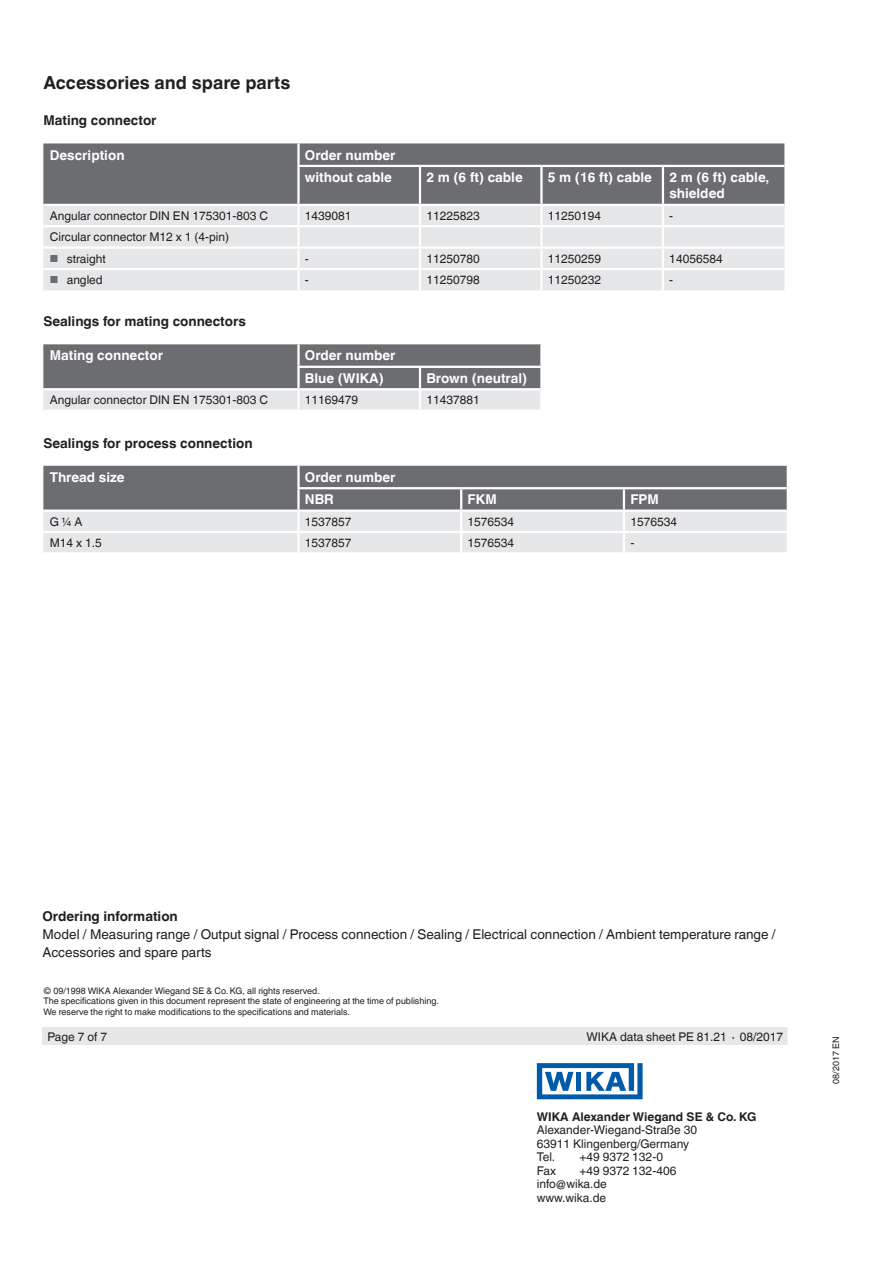
<style>
.page{position:relative;width:893px;height:1263px;background:#fff}
.page>*{position:absolute;margin:0;border:0;box-sizing:border-box;transform-origin:0 0}
.t1{font:700 18px "Helvetica World";color:#231f20}
.t2{font:700 13.5px/22.5px "Helvetica World";color:#fff}
.t3{font:13.5px/18px "Helvetica World";color:#231f20}
.t4{font:700 13.5px "Helvetica World";color:#231f20}
.t5{font:12px/13.5px "Helvetica World";color:#231f20}
.t6{font:700 12px "Helvetica World";color:#231f20}
.t7{font:9px/10.5px "Helvetica World";color:#231f20}
.s1{font-size:10.2px;color:#6c6d70}
</style>
<div class="page">
<svg style="left:537px;top:1063px;width:106px;height:36px"></svg>
<div style="left:43px;top:1027px;width:744px;height:18px;background:#e6e7e9"></div>
<div style="left:43px;top:143px;width:741px;height:61px;background:#6c6d70"></div>
<div style="left:43px;top:206px;width:741px;height:84px;background:#e6e7e9"></div>
<hr style="left:297px;top:143px;width:3px;height:22px;background:#fff">
<hr style="left:297px;top:165px;width:123px;height:2px;background:#fff">
<hr style="left:297px;top:167px;width:3px;height:37px;background:#fff">
<hr style="left:420px;top:165px;width:121px;height:2px;background:#fff">
<hr style="left:419px;top:167px;width:2px;height:37px;background:#fff">
<hr style="left:541px;top:165px;width:122px;height:2px;background:#fff">
<hr style="left:540px;top:167px;width:3px;height:37px;background:#fff">
<hr style="left:663px;top:165px;width:121px;height:2px;background:#fff">
<hr style="left:662px;top:167px;width:2px;height:37px;background:#fff">
<hr style="left:297px;top:206px;width:3px;height:19px;background:#fff">
<hr style="left:540px;top:206px;width:3px;height:19px;background:#fff">
<hr style="left:43px;top:225px;width:255px;height:2px;background:#fff">
<hr style="left:298px;top:225px;width:122px;height:2px;background:#fff">
<hr style="left:297px;top:227px;width:3px;height:19px;background:#fff">
<hr style="left:420px;top:225px;width:121px;height:2px;background:#fff">
<hr style="left:541px;top:225px;width:122px;height:2px;background:#fff">
<hr style="left:540px;top:227px;width:3px;height:19px;background:#fff">
<hr style="left:663px;top:225px;width:121px;height:2px;background:#fff">
<hr style="left:43px;top:246px;width:255px;height:3px;background:#fff">
<hr style="left:298px;top:246px;width:122px;height:3px;background:#fff">
<hr style="left:297px;top:249px;width:3px;height:19px;background:#fff">
<hr style="left:420px;top:246px;width:121px;height:3px;background:#fff">
<svg style="left:419px;top:206px;width:2px;height:62px"></svg>
<hr style="left:541px;top:246px;width:122px;height:3px;background:#fff">
<hr style="left:540px;top:249px;width:3px;height:19px;background:#fff">
<hr style="left:663px;top:246px;width:121px;height:3px;background:#fff">
<svg style="left:662px;top:206px;width:2px;height:62px"></svg>
<hr style="left:43px;top:268px;width:255px;height:2px;background:#fff">
<hr style="left:298px;top:268px;width:122px;height:2px;background:#fff">
<hr style="left:297px;top:270px;width:3px;height:20px;background:#fff">
<hr style="left:420px;top:268px;width:121px;height:2px;background:#fff">
<hr style="left:419px;top:270px;width:2px;height:20px;background:#fff">
<hr style="left:541px;top:268px;width:122px;height:2px;background:#fff">
<hr style="left:540px;top:270px;width:3px;height:20px;background:#fff">
<hr style="left:663px;top:268px;width:121px;height:2px;background:#fff">
<hr style="left:662px;top:270px;width:2px;height:20px;background:#fff">
<svg style="left:43px;top:344px;width:498px;height:65px;background:#98999b"></svg>
<hr style="left:540px;top:390px;width:3px;height:19px;background:#fff">
<svg style="left:43px;top:466px;width:744px;height:86px;background:#acadaf"></svg>
<h1 class="t1" style="left:43px;top:73px;width:248px">Accessories and spare parts</h1>
<p class="t4" style="left:43px;top:113px;width:115px">Mating connector</p>
<p class="t2" style="left:50px;top:144px;width:76px">Description</p>
<p class="t2" style="left:305px;top:144px;width:92px">Order number without cable</p>
<p class="t2" style="left:426px;top:166px;width:98px">2 m (6 ft) cable</p>
<p class="t2" style="left:548px;top:166px;width:106px">5 m (16 ft) cable</p>
<p class="t2" style="left:669px;top:169px;width:101px;line-height:16.5px">2 m (6 ft) cable, shielded</p>
<p class="t5" style="left:50px;top:209px;width:220px">Angular connector DIN EN 175301-803 C</p>
<p class="t5" style="left:305px;top:209px;width:48px">1439081</p>
<p class="t5" style="left:426px;top:209px;width:55px">11225823</p>
<p class="t5" style="left:548px;top:209px;width:55px">11250194</p>
<p class="t5" style="left:669px;top:209px;width:5px">-</p>
<p class="t5" style="left:50px;top:230px;width:181px">Circular connector M12 x 1 (4-pin)</p>
<p class="t5" style="left:50px;top:252px;width:58px"><span class="s1">■</span> straight</p>
<p class="t5" style="left:305px;top:252px;width:5px">-</p>
<p class="t5" style="left:426px;top:252px;width:55px">11250780</p>
<p class="t5" style="left:548px;top:252px;width:55px">11250259</p>
<p class="t5" style="left:669px;top:252px;width:55px">14056584</p>
<p class="t5" style="left:50px;top:273px;width:55px"><span class="s1">■</span> angled</p>
<p class="t5" style="left:305px;top:273px;width:5px">-</p>
<p class="t5" style="left:426px;top:273px;width:55px">11250798</p>
<p class="t5" style="left:548px;top:273px;width:55px">11250232</p>
<p class="t5" style="left:669px;top:273px;width:5px">-</p>
<p class="t4" style="left:43px;top:314px;width:204px">Sealings for mating connectors</p>
<p class="t2" style="left:50px;top:344px;width:115px">Mating connector</p>
<p class="t2" style="left:305px;top:344px;width:92px">Order number<br>Blue (WIKA)</p>
<p class="t2" style="left:426px;top:367px;width:102px">Brown (neutral)</p>
<p class="t5" style="left:50px;top:393px;width:220px">Angular connector DIN EN 175301-803 C</p>
<p class="t5" style="left:305px;top:393px;width:55px">11169479</p>
<p class="t5" style="left:426px;top:393px;width:55px">11437881</p>
<p class="t4" style="left:43px;top:435px;width:211px">Sealings for process connection</p>
<p class="t2" style="left:50px;top:466px;width:76px">Thread size</p>
<p class="t2" style="left:305px;top:466px;width:92px">Order number<br>NBR</p>
<p class="t2" style="left:468px;top:488px;width:31px">FKM</p>
<p class="t2" style="left:630px;top:488px;width:30px">FPM</p>
<p class="t5" style="left:50px;top:515px;width:34px">G ¼ A</p>
<p class="t5" style="left:305px;top:515px;width:48px">1537857</p>
<p class="t5" style="left:468px;top:515px;width:48px">1576534</p>
<p class="t5" style="left:630px;top:515px;width:48px">1576534</p>
<p class="t5" style="left:50px;top:536px;width:54px">M14 x 1.5</p>
<p class="t5" style="left:305px;top:536px;width:48px">1537857</p>
<p class="t5" style="left:468px;top:536px;width:48px">1576534</p>
<p class="t5" style="left:630px;top:536px;width:5px">-</p>
<p class="t4" style="left:43px;top:908px;width:137px">Ordering information</p>
<p class="t3" style="left:43px;top:925px;width:735px">Model / Measuring range / Output signal / Process connection / Sealing / Electrical connection / Ambient temperature range /<br>Accessories and spare parts</p>
<p class="t7" style="left:43px;top:985px;width:397px">© 09/1998 WIKA Alexander Wiegand SE &amp; Co. KG, all rights reserved.<br>The specifications given in this document represent the state of engineering at the time of publishing.<br>We reserve the right to make modifications to the specifications and materials.</p>
<p class="t5" style="left:48px;top:1030px;width:61px">Page 7 of 7</p>
<p class="t5" style="left:586px;top:1030px;width:198px">WIKA data sheet PE 81.21 ∙ 08/2017</p>
<p class="t6" style="left:537px;top:1109px;width:221px">WIKA Alexander Wiegand SE &amp; Co. KG</p>
<p class="t5" style="left:537px;top:1123px;width:162px">Alexander-Wiegand-Straße 30<br>63911 Klingenberg/Germany<br>Tel.</p>
<p class="t5" style="left:579px;top:1150px;width:85px">+49 9372 132-0</p>
<p class="t5" style="left:537px;top:1164px;width:21px">Fax</p>
<p class="t5" style="left:537px;top:1164px;width:141px;text-indent:43px">+49 9372 132-406 info@wika.de www.wika.de</p>
<p class="t7" style="left:831px;top:1083px;width:49px;rotate:-90deg">08/2017 EN</p>
</div>
